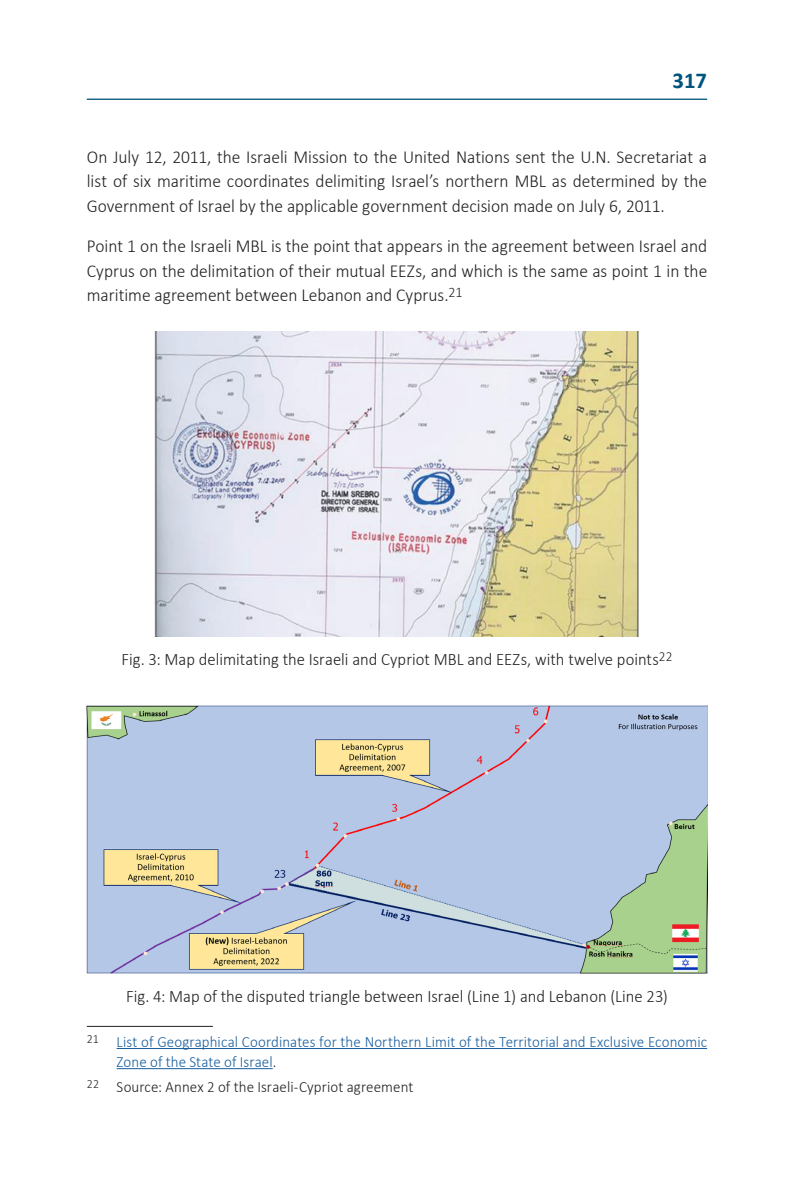
<style>
.page{position:relative;width:794px;height:1191px;background:#fff}
.page>*{position:absolute;margin:0;border:0;box-sizing:border-box;transform-origin:0 0}
.t1{font:700 22.75px "Calibri";color:#00547e}
.t2{font:300 18.38px/24.7px "Calibri";color:#231f20;text-align:justify;scale:.95 1}
.איור{font:300 17.5px "Calibri";color:#231f20;scale:.95 1}
.הערת_שוליים{font:300 15.75px/20.1px "Calibri";letter-spacing:.005em;color:#175d9e;scale:.95 1}
.הערת_שוליים-2{font:300 15.75px "Calibri";letter-spacing:.005em;color:#231f20;scale:.95 1}
.s1{color:#231f20}
</style>
<div class="page">
<hr style="left:87px;top:99px;width:620px;height:1px;background:#00547e">
<img style="left:155px;top:332px;width:484px;height:305px">
<img style="left:87px;top:705px;width:620px;height:268px">
<hr style="left:87px;top:1026px;width:126px;height:1px;background:#231f20">
<hr style="left:117px;top:1048px;width:590px;height:1px;background:#175d9e">
<hr style="left:117px;top:1068px;width:156px;height:1px;background:#175d9e">
<p class="t1" style="left:672px;top:64px;width:36px">317</p>
<p class="t2" style="left:87px;top:144px;width:654px">On July 12, 2011, the Israeli Mission to the United Nations sent the U.N. Secretariat a list of six maritime coordinates delimiting Israel’s northern MBL as determined by the Government of Israel by the applicable government decision made on July 6, 2011.</p>
<p class="t2" style="left:87px;top:233px;width:654px">Point 1 on the Israeli MBL is the point that appears in the agreement between Israel and Cyprus on the delimitation of their mutual EEZs, and which is the same as point 1 in the maritime agreement between Lebanon and Cyprus.<sup>21</sup></p>
<p class="איור" style="left:121px;top:648px;width:581px">Fig. 3: Map delimitating the Israeli and Cypriot MBL and EEZs, with twelve points<sup>22</sup></p>
<p class="איור" style="left:126px;top:985px;width:571px">Fig. 4: Map of the disputed triangle between Israel (Line 1) and Lebanon (Line 23)</p>
<p class="הערת_שוליים" style="left:117px;top:1031px;width:623px;text-indent:-30px"><sup>21</sup> List of Geographical Coordinates for the Northern Limit of the Territorial and Exclusive Economic<br>Zone of the State of Israel<span class="s1">.</span></p>
<p class="הערת_שוליים-2" style="left:87px;top:1076px;width:345px"><sup>22</sup> Source: Annex 2 of the Israeli-Cypriot agreement</p>
</div>
